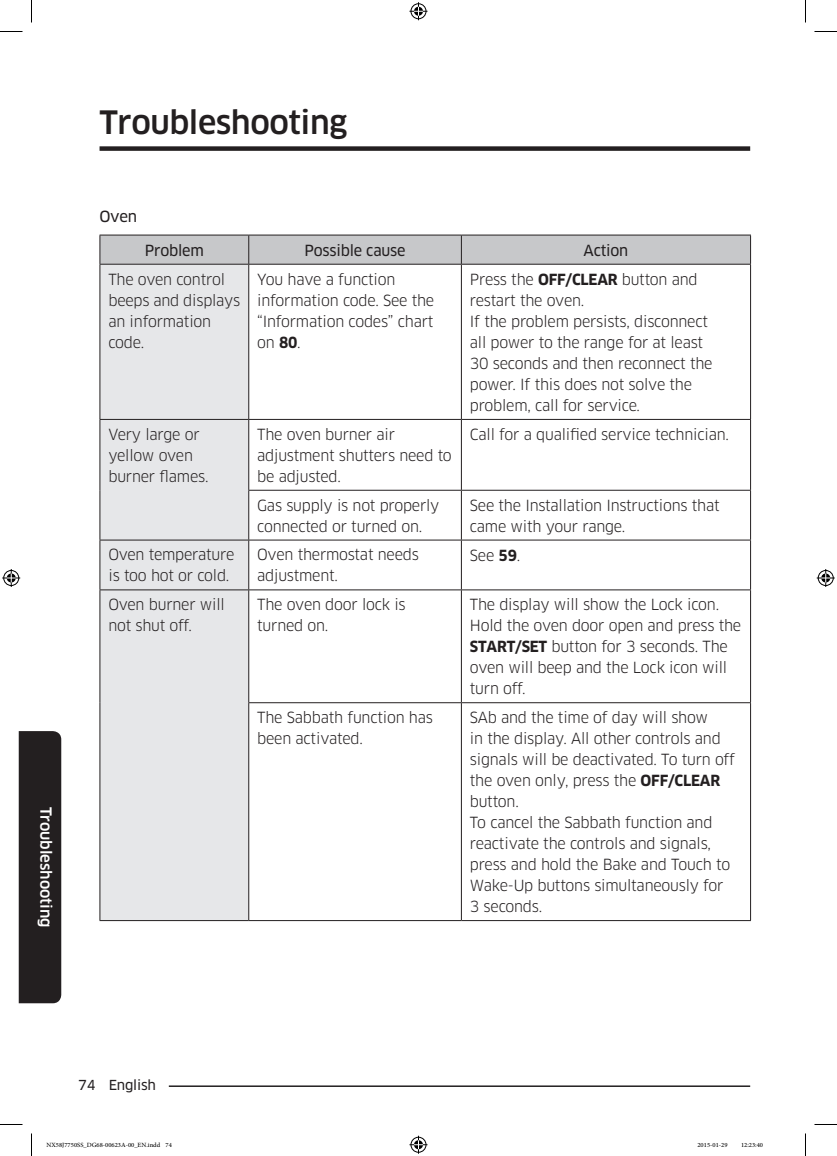
<style>
.page{position:relative;width:837px;height:1156px;background:#fff}
.page>*{position:absolute;margin:0;border:0;box-sizing:border-box;transform-origin:0 0}
.t1{font:500 31.5px "Clan";letter-spacing:-.015em;color:#231f20}
.t2{font:15px/21px "Samsung Clan Pro";letter-spacing:-.015em;color:#231f20}
.P_Text-center{font:15px "Clan News";letter-spacing:-.015em;color:#231f20}
.t3{font:500 15px "Samsung Clan Pro";color:#fff}
.t4{font:15px "Samsung Clan Pro News";color:#231f20}
.t5{font:13.5px "Samsung Clan Pro News";letter-spacing:-.015em;color:#231f20}
.t6{font:9px "Adobe Arabic";color:#000}
.s1{font-family:"Clan";font-weight:700}
</style>
<div class="page">
<hr style="left:100px;top:1085px;width:650px;height:2px;background:#231f20">
<div style="left:78px;top:1077px;width:91px;height:15px;background:#fff"></div>
<div style="left:19px;top:731px;width:42px;height:272px;background:#231f20"></div>
<div style="left:100px;top:146px;width:650px;height:5px;background:#231f20"></div>
<div style="left:101px;top:265px;width:147px;height:655px;background:#e6e7e9"></div>
<svg style="left:100px;top:235px;width:651px;height:29px"></svg>
<hr style="left:100px;top:264px;width:149px;height:1px;background:#231f20">
<hr style="left:100px;top:265px;width:1px;height:154px;background:#231f20">
<hr style="left:249px;top:264px;width:212px;height:1px;background:#231f20">
<hr style="left:248px;top:265px;width:1px;height:154px;background:#231f20">
<hr style="left:461px;top:264px;width:290px;height:1px;background:#231f20">
<hr style="left:461px;top:265px;width:1px;height:154px;background:#231f20">
<hr style="left:750px;top:265px;width:1px;height:154px;background:#231f20">
<hr style="left:100px;top:419px;width:149px;height:1px;background:#231f20">
<hr style="left:100px;top:420px;width:1px;height:70px;background:#231f20">
<hr style="left:249px;top:419px;width:212px;height:1px;background:#231f20">
<hr style="left:248px;top:420px;width:1px;height:70px;background:#231f20">
<hr style="left:461px;top:419px;width:290px;height:1px;background:#231f20">
<hr style="left:461px;top:420px;width:1px;height:70px;background:#231f20">
<hr style="left:750px;top:420px;width:1px;height:70px;background:#231f20">
<hr style="left:100px;top:490px;width:1px;height:50px;background:#231f20">
<hr style="left:248px;top:490px;width:213px;height:1px;background:#231f20">
<hr style="left:248px;top:491px;width:1px;height:49px;background:#231f20">
<hr style="left:461px;top:490px;width:290px;height:1px;background:#231f20">
<hr style="left:461px;top:491px;width:1px;height:49px;background:#231f20">
<hr style="left:750px;top:491px;width:1px;height:49px;background:#231f20">
<hr style="left:100px;top:540px;width:149px;height:1px;background:#231f20">
<hr style="left:100px;top:540px;width:1px;height:49px;background:#231f20">
<hr style="left:249px;top:540px;width:212px;height:1px;background:#231f20">
<hr style="left:248px;top:540px;width:1px;height:49px;background:#231f20">
<hr style="left:461px;top:540px;width:290px;height:1px;background:#231f20">
<hr style="left:461px;top:540px;width:1px;height:49px;background:#231f20">
<hr style="left:750px;top:540px;width:1px;height:49px;background:#231f20">
<hr style="left:100px;top:589px;width:149px;height:1px;background:#231f20">
<hr style="left:100px;top:590px;width:1px;height:113px;background:#231f20">
<hr style="left:249px;top:589px;width:212px;height:1px;background:#231f20">
<hr style="left:248px;top:590px;width:1px;height:112px;background:#231f20">
<hr style="left:461px;top:589px;width:290px;height:1px;background:#231f20">
<hr style="left:461px;top:590px;width:1px;height:112px;background:#231f20">
<hr style="left:750px;top:590px;width:1px;height:112px;background:#231f20">
<hr style="left:100px;top:703px;width:1px;height:217px;background:#231f20">
<hr style="left:248px;top:702px;width:213px;height:1px;background:#231f20">
<hr style="left:248px;top:703px;width:1px;height:217px;background:#231f20">
<hr style="left:461px;top:702px;width:290px;height:1px;background:#231f20">
<hr style="left:461px;top:703px;width:1px;height:217px;background:#231f20">
<hr style="left:750px;top:703px;width:1px;height:217px;background:#231f20">
<hr style="left:100px;top:920px;width:149px;height:1px;background:#231f20">
<hr style="left:249px;top:920px;width:212px;height:1px;background:#231f20">
<hr style="left:461px;top:920px;width:290px;height:1px;background:#231f20">
<svg style="left:0;top:31px;width:22px;height:1px"></svg>
<svg style="left:814px;top:31px;width:23px;height:1px"></svg>
<svg style="left:0;top:1124px;width:22px;height:1px"></svg>
<svg style="left:814px;top:1124px;width:23px;height:1px"></svg>
<svg style="left:31px;top:0;width:1px;height:22px"></svg>
<svg style="left:31px;top:1133px;width:1px;height:23px"></svg>
<svg style="left:805px;top:0;width:1px;height:22px"></svg>
<svg style="left:805px;top:1133px;width:1px;height:23px"></svg>
<svg style="left:409px;top:2px;width:18px;height:18px"></svg>
<svg style="left:409px;top:1136px;width:18px;height:18px"></svg>
<svg style="left:2px;top:569px;width:18px;height:18px"></svg>
<svg style="left:817px;top:569px;width:18px;height:18px"></svg>
<p class="t1" style="left:100px;top:105px;width:249px">Troubleshooting</p>
<h4 class="t4" style="left:100px;top:208px;width:39px">Oven</h4>
<p class="t3" style="left:55px;top:806px;width:123px;rotate:90deg">Troubleshooting</p>
<p class="P_Text-center" style="left:145px;top:242px;width:60px">Problem</p>
<p class="P_Text-center" style="left:305px;top:242px;width:102px">Possible cause</p>
<p class="P_Text-center" style="left:584px;top:242px;width:46px">Action</p>
<p class="t2" style="left:108px;top:268px;width:133px">The oven control beeps and displays an information code.</p>
<p class="t2" style="left:257px;top:268px;width:179px">You have a function information code. See the “Information codes” chart on <span class="s1">80</span>.</p>
<p class="t2" style="left:470px;top:269px;width:229px">Press the <span class="s1">OFF/CLEAR</span> button and restart the oven.</p>
<p class="t2" style="left:470px;top:311px;width:244px">If the problem persists, disconnect all power to the range for at least<br>30 seconds and then reconnect the power. If this does not solve the problem, call for service.</p>
<p class="t2" style="left:108px;top:424px;width:102px">Very large or yellow oven burner flames.</p>
<p class="t2" style="left:257px;top:424px;width:196px">The oven burner air adjustment shutters need to be adjusted.</p>
<p class="t2" style="left:470px;top:424px;width:261px">Call for a qualified service technician.</p>
<p class="t2" style="left:257px;top:494px;width:184px">Gas supply is not properly connected or turned on.</p>
<p class="t2" style="left:470px;top:494px;width:251px">See the Installation Instructions that came with your range.</p>
<p class="t2" style="left:108px;top:544px;width:128px">Oven temperature is too hot or cold.</p>
<p class="t2" style="left:257px;top:544px;width:163px">Oven thermostat needs adjustment.</p>
<p class="t2" style="left:470px;top:545px;width:52px">See <span class="s1">59</span>.</p>
<p class="t2" style="left:108px;top:594px;width:118px">Oven burner will not shut off.</p>
<p class="t2" style="left:257px;top:594px;width:150px">The oven door lock is turned on.</p>
<p class="t2" style="left:470px;top:594px;width:273px">The display will show the Lock icon.<br>Hold the oven door open and press the<br><span class="s1">START/SET</span> button for 3 seconds. The oven will beep and the Lock icon will turn off.</p>
<p class="t2" style="left:257px;top:707px;width:177px">The Sabbath function has been activated.</p>
<p class="t2" style="left:470px;top:707px;width:267px">SAb and the time of day will show<br>in the display. All other controls and signals will be deactivated. To turn off the oven only, press the <span class="s1">OFF/CLEAR </span>button.</p>
<p class="t2" style="left:470px;top:812px;width:262px">To cancel the Sabbath function and reactivate the controls and signals, press and hold the Bake and Touch to<br>Wake-Up buttons simultaneously for<br>3 seconds.</p>
<p class="t5" style="left:78px;top:1077px;width:79px">74 English</p>
<p class="t6" style="left:46px;top:1138px;width:127px">NX58J7750SS_DG68-00623A-00_EN.indd 74</p>
<p class="t6" style="left:697px;top:1138px;width:32px">2015-01-29</p>
<p class="t6" style="left:741px;top:1138px;width:24px">12:23:40</p>
</div>
